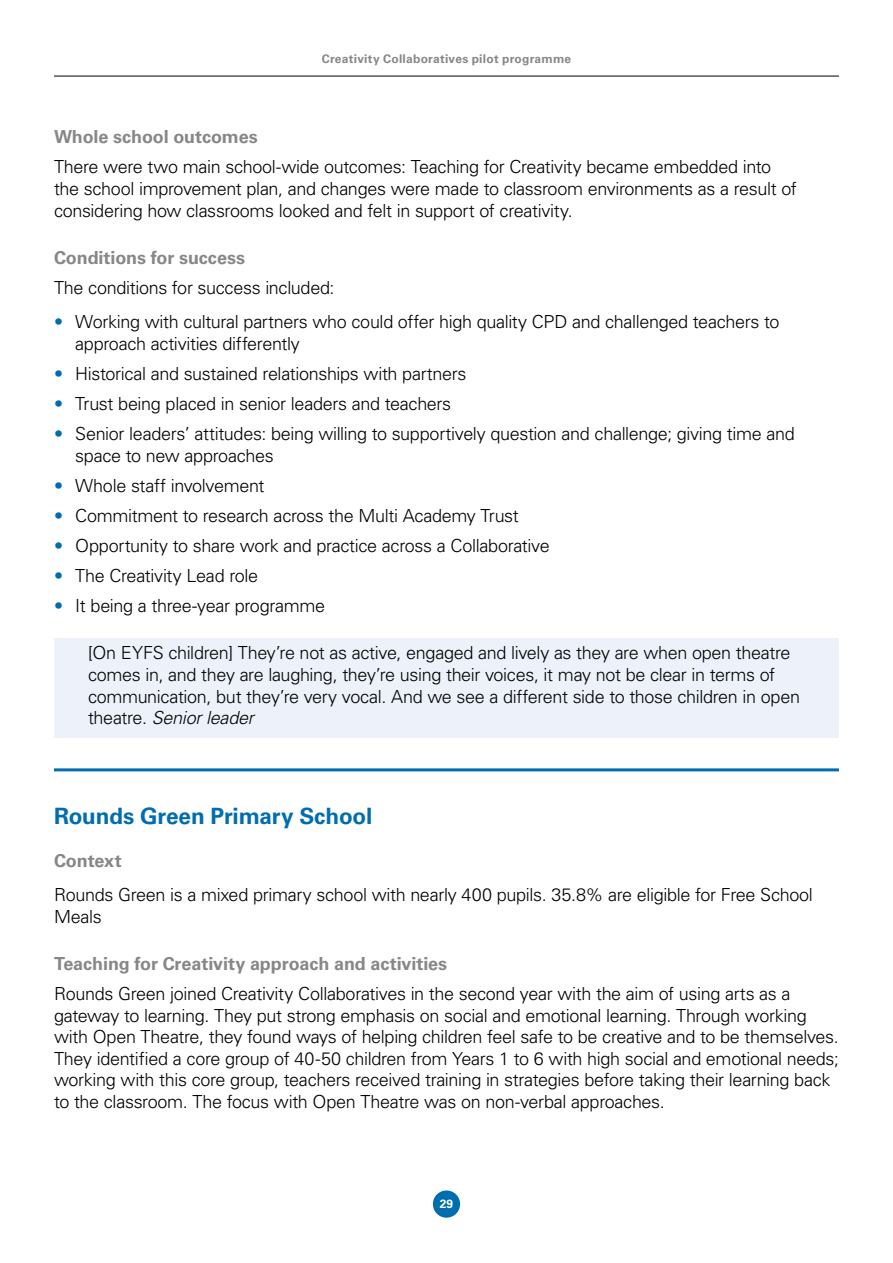
<style>
.page{position:relative;width:893px;height:1263px;background:#fff}
.page>*{position:absolute;margin:0;border:0;box-sizing:border-box;transform-origin:0 0}
.Body{font:700 22.5px "Univers LT Std";letter-spacing:-.01em;color:#006db1}
.Body-2{font:300 18px/21.6px "Univers LT Std";letter-spacing:-.02em;color:#000}
.Bullets_2{font:300 18px/21.6px "Univers LT Std";letter-spacing:-.02em;color:#000}
.Indented_shaded_para{font:300 18px/21.6px "Univers LT Std";letter-spacing:-.02em;color:#000}
.Body-3{font:700 18px "Univers LT Std";letter-spacing:-.005em;color:#878787}
.t1{font:700 12px "Univers LT Std";letter-spacing:.02em;color:#878787}
.t2{font:700 12px "Univers LT Std";color:#fff}
.s1{color:#006db1}
.s2{font-style:italic}
</style>
<div class="page">
<hr style="left:54px;top:76px;width:785px;height:1px;background:#000">
<div style="left:433px;top:1190px;width:27px;height:28px;background:#006db1;border-radius:50%"></div>
<div style="left:54px;top:638px;width:785px;height:100px;background:#edf2fa"></div>
<hr style="left:54px;top:768px;width:785px;height:3px;background:#006db1">
<p class="t1" style="left:322px;top:51px;width:251px">Creativity Collaboratives pilot programme</p>
<p class="Body-3" style="left:54px;top:126px;width:205px">Whole school outcomes</p>
<p class="Body-2" style="left:54px;top:156px;width:744px">There were two main school-wide outcomes: Teaching for Creativity became embedded into the school improvement plan, and changes were made to classroom environments as a result of considering how classrooms looked and felt in support of creativity.</p>
<p class="Body-3" style="left:54px;top:247px;width:193px">Conditions for success</p>
<p class="Body-2" style="left:54px;top:277px;width:282px">The conditions for success included:</p>
<p class="Bullets_2" style="left:75px;top:311px;width:706px;text-indent:-21px"><span class="s1">•</span> Working with cultural partners who could offer high quality CPD and challenged teachers to approach activities differently</p>
<p class="Bullets_2" style="left:54px;top:363px;width:414px"><span class="s1">•</span> Historical and sustained relationships with partners</p>
<p class="Bullets_2" style="left:54px;top:393px;width:399px"><span class="s1">•</span> Trust being placed in senior leaders and teachers</p>
<p class="Bullets_2" style="left:75px;top:423px;width:721px;text-indent:-21px"><span class="s1">•</span> Senior leaders’ attitudes: being willing to supportively question and challenge; giving time and space to new approaches</p>
<p class="Bullets_2" style="left:54px;top:475px;width:212px"><span class="s1">•</span> Whole staff involvement</p>
<p class="Bullets_2" style="left:54px;top:505px;width:466px"><span class="s1">•</span> Commitment to research across the Multi Academy Trust</p>
<p class="Bullets_2" style="left:54px;top:535px;width:497px"><span class="s1">•</span> Opportunity to share work and practice across a Collaborative</p>
<p class="Bullets_2" style="left:54px;top:565px;width:206px"><span class="s1">•</span> The Creativity Lead role</p>
<p class="Bullets_2" style="left:54px;top:595px;width:273px"><span class="s1">•</span> It being a three-year programme</p>
<p class="Indented_shaded_para" style="left:88px;top:642px;width:713px">[On EYFS children] They’re not as active, engaged and lively as they are when open theatre comes in, and they are laughing, they’re using their voices, it may not be clear in terms of communication, but they’re very vocal. And we see a different side to those children in open theatre. <span class="s2">Senior leader</span></p>
<p class="Body" style="left:54px;top:803px;width:320px">Rounds Green Primary School</p>
<p class="Body-3" style="left:54px;top:850px;width:69px">Context</p>
<p class="Body-2" style="left:54px;top:884px;width:760px">Rounds Green is a mixed primary school with nearly 400 pupils. 35.8% are eligible for Free School<br>Meals</p>
<p class="Body-3" style="left:54px;top:953px;width:395px">Teaching for Creativity approach and activities</p>
<p class="Body-2" style="left:54px;top:983px;width:786px">Rounds Green joined Creativity Collaboratives in the second year with the aim of using arts as a gateway to learning. They put strong emphasis on social and emotional learning. Through working with Open Theatre, they found ways of helping children feel safe to be creative and to be themselves.<br>They identified a core group of 40-50 children from Years 1 to 6 with high social and emotional needs; working with this core group, teachers received training in strategies before taking their learning back to the classroom. The focus with Open Theatre was on non-verbal approaches.</p>
<p class="t2" style="left:440px;top:1196px;width:15px">29</p>
</div>
